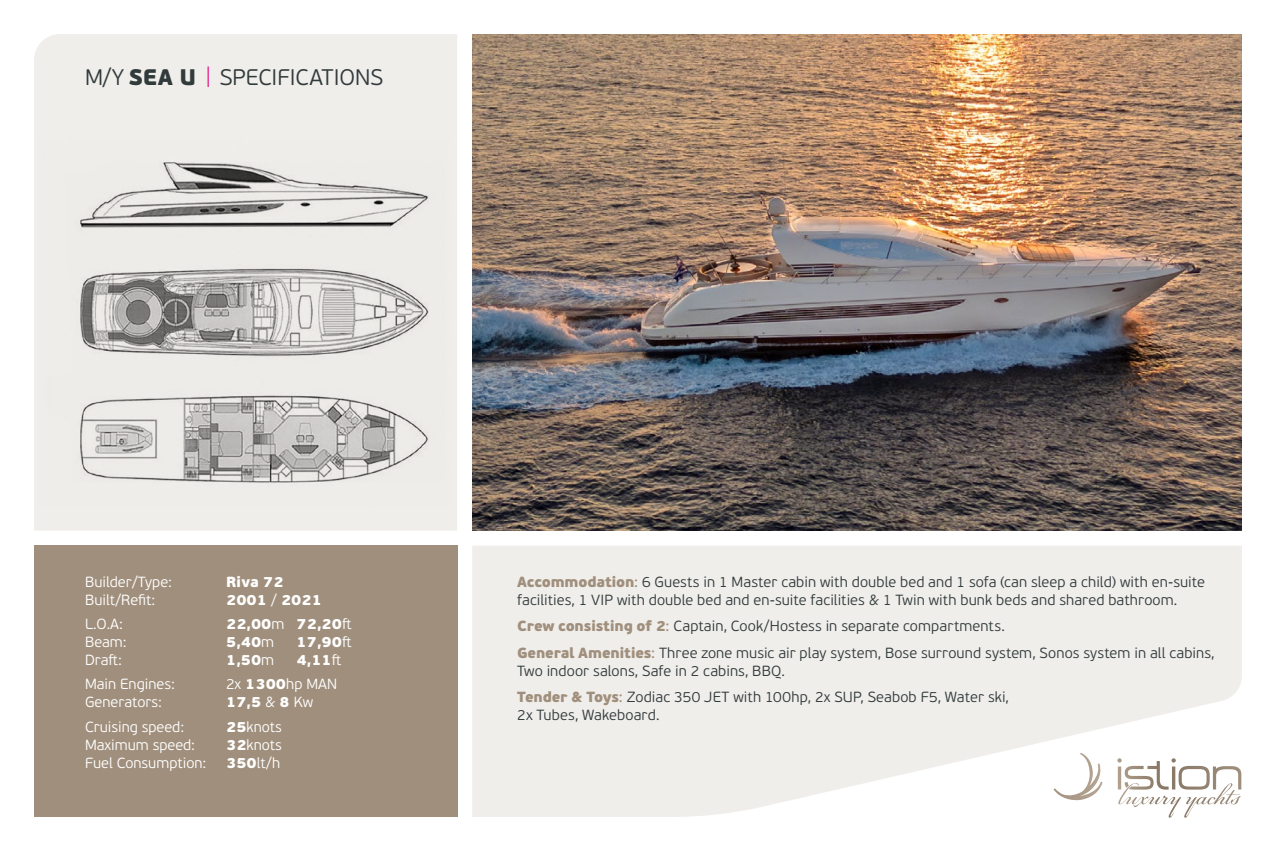
<style>
.page{position:relative;width:1276px;height:851px;background:#fff}
.page>*{position:absolute;margin:0;border:0;box-sizing:border-box;transform-origin:0 0}
.t1{font:300 22.5px "PF Beau Sans Pro";color:#323b3c}
.t2{font:300 14.7px/26.5px "PF Beau Sans Pro";letter-spacing:.005em;color:#323b3c}
.t3{font:300 14.7px "PF Beau Sans Pro";color:#fff}
.t4{font:900 14.7px "PF Beau Sans Pro";color:#fff}
.s1{font-weight:900}
.s2{font-weight:100;color:#e6007d}
.s3{font-weight:300}
.s4{font-weight:900;color:#a08f7c}
.s5{font-weight:400;color:#a08f7c}
</style>
<div class="page">
<div style="left:34px;top:545px;width:423px;height:271px;background:#a08f7c"></div>
<img style="left:472px;top:34px;width:770px;height:496px">
<svg style="left:472px;top:546px;width:770px;height:270px;background:#f1efec"></svg>
<div style="left:34px;top:34px;width:423px;height:496px;background:#f0eeeb"></div>
<img style="left:38px;top:139px;width:413px;height:367px">
<h1 class="t1" style="left:85px;top:64px;width:299px">M/Y <span class="s1">SEA U</span> <span class="s2">|</span> SPECIFICATIONS</h1>
<p class="t3" style="left:85px;top:573px;width:89px">Builder/Type:</p>
<p class="t4" style="left:226px;top:572px;width:59px">Riva 72</p>
<p class="t3" style="left:85px;top:591px;width:72px">Built/Refit:</p>
<p class="t4" style="left:226px;top:590px;width:97px">2001 <span class="s3">/</span> 2021</p>
<p class="t3" style="left:85px;top:615px;width:39px">L.O.A:</p>
<p class="t4" style="left:226px;top:614px;width:127px">22,00<span class="s3">m</span> 72,20<span class="s3">ft</span></p>
<p class="t3" style="left:85px;top:633px;width:43px">Beam:</p>
<p class="t4" style="left:226px;top:632px;width:50px">5,40<span class="s3">m</span></p>
<p class="t4" style="left:297px;top:632px;width:56px">17,90<span class="s3">ft</span></p>
<p class="t3" style="left:85px;top:651px;width:38px">Draft:</p>
<p class="t4" style="left:226px;top:650px;width:50px">1,50<span class="s3">m</span></p>
<p class="t4" style="left:297px;top:650px;width:46px">4,11<span class="s3">ft</span></p>
<p class="t3" style="left:85px;top:676px;width:91px">Main Engines:</p>
<p class="t3" style="left:226px;top:676px;width:112px">2x <span class="s1">1300</span>hp MAN</p>
<p class="t3" style="left:85px;top:694px;width:78px">Generators:</p>
<p class="t4" style="left:226px;top:692px;width:89px">17,5 <span class="s3">&amp;</span> 8 <span class="s3">Kw</span></p>
<p class="t3" style="left:85px;top:718px;width:101px">Cruising speed:</p>
<p class="t3" style="left:226px;top:718px;width:57px"><span class="s1">25</span>knots</p>
<p class="t3" style="left:85px;top:736px;width:112px">Maximum speed:</p>
<p class="t3" style="left:226px;top:736px;width:57px"><span class="s1">32</span>knots</p>
<p class="t3" style="left:85px;top:754px;width:123px">Fuel Consumption:</p>
<p class="t3" style="left:226px;top:754px;width:56px"><span class="s1">350</span>lt/h</p>
<p class="t2" style="left:517px;top:572px;width:689px;line-height:18px"><span class="s4">Accommodation</span><span class="s5">:</span> 6 Guests in 1 Master cabin with double bed and 1 sofa (can sleep a child) with en-suite facilities, 1 VIP with double bed and en-suite facilities &amp; 1 Twin with bunk beds and shared bathroom.</p>
<p class="t2" style="left:517px;top:613px;width:699px"><span class="s4">Crew consisting of 2</span><span class="s5">:</span> Captain, Cook/Hostess in separate compartments.<br><span class="s4">General Amenities</span><span class="s5">:</span> Three zone music air play system, Bose surround system, Sonos system in all cabins,</p>
<p class="t2" style="left:517px;top:657px;width:493px">Two indoor salons, Safe in 2 cabins, BBQ.<br><span class="s4">Tender &amp; Toys</span><span class="s5">:</span> Zodiac 350 JET with 100hp, 2x SUP, Seabob F5, Water ski,</p>
<p class="t2" style="left:517px;top:702px;width:144px">2x Tubes, Wakeboard.</p>
</div>
